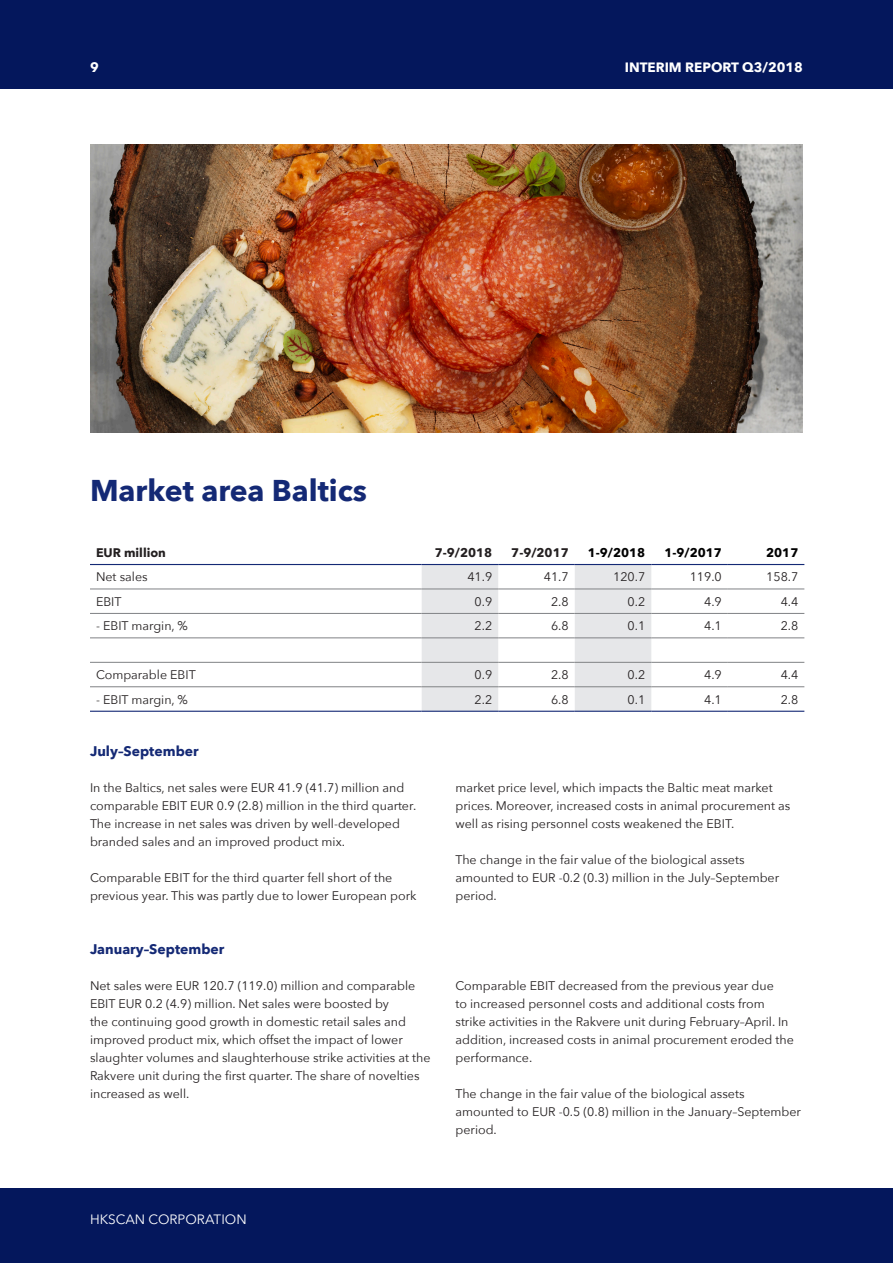
<style>
.page{position:relative;width:893px;height:1263px;background:#fff}
.page>*{position:absolute;margin:0;border:0;box-sizing:border-box;transform-origin:0 0}
.otsikko_20{font:700 30px "Avenir Next";color:#142975}
.otsikko_9{font:700 13.95px "Avenir Next";color:#142975}
.t1{font:700 13.5px "Avenir Next";color:#fff}
.t2{font:13.5px "Avenir Next";color:#fff}
.leipis{font:12.45px/18px "Avenir Next";color:#231f20}
.leipis_taulukko_oik{font:12.45px "Avenir Next";color:#231f20}
.leipis_taulukko{font:12.45px "Avenir Next";color:#231f20}
.leipis_taulukko_oik-2{font:700 12.45px "Avenir Next";color:#000}
.leipis_taulukko_oik-3{font:700 12.45px "Avenir Next";color:#231f20}
.leipis_taulukko-2{font:700 12.45px "Avenir Next";color:#231f20}
</style>
<div class="page">
<div style="left:0;top:0;width:893px;height:89px;background:#04175c"></div>
<div style="left:0;top:1188px;width:893px;height:75px;background:#04175c"></div>
<img style="left:90px;top:144px;width:713px;height:288px">
<svg style="left:422px;top:565px;width:229px;height:146px"></svg>
<hr style="left:90px;top:589px;width:332px;height:1px;background:#808285">
<hr style="left:422px;top:589px;width:76px;height:1px;background:#808285">
<hr style="left:498px;top:589px;width:77px;height:1px;background:#808285">
<hr style="left:575px;top:589px;width:76px;height:1px;background:#808285">
<hr style="left:651px;top:589px;width:77px;height:1px;background:#808285">
<hr style="left:728px;top:589px;width:76px;height:1px;background:#808285">
<hr style="left:90px;top:613px;width:332px;height:1px;background:#808285">
<hr style="left:422px;top:613px;width:76px;height:1px;background:#808285">
<hr style="left:498px;top:613px;width:77px;height:1px;background:#808285">
<hr style="left:575px;top:613px;width:76px;height:1px;background:#808285">
<hr style="left:651px;top:613px;width:77px;height:1px;background:#808285">
<hr style="left:728px;top:613px;width:76px;height:1px;background:#808285">
<hr style="left:90px;top:638px;width:332px;height:1px;background:#808285">
<hr style="left:422px;top:638px;width:76px;height:1px;background:#808285">
<hr style="left:498px;top:638px;width:77px;height:1px;background:#808285">
<hr style="left:575px;top:638px;width:76px;height:1px;background:#808285">
<hr style="left:651px;top:638px;width:77px;height:1px;background:#808285">
<hr style="left:728px;top:638px;width:76px;height:1px;background:#808285">
<hr style="left:90px;top:662px;width:332px;height:1px;background:#808285">
<hr style="left:422px;top:662px;width:76px;height:1px;background:#808285">
<hr style="left:498px;top:662px;width:77px;height:1px;background:#808285">
<hr style="left:575px;top:662px;width:76px;height:1px;background:#808285">
<hr style="left:651px;top:662px;width:77px;height:1px;background:#808285">
<hr style="left:728px;top:662px;width:76px;height:1px;background:#808285">
<hr style="left:90px;top:686px;width:332px;height:1px;background:#808285">
<hr style="left:422px;top:686px;width:76px;height:1px;background:#808285">
<hr style="left:498px;top:686px;width:77px;height:1px;background:#808285">
<hr style="left:575px;top:686px;width:76px;height:1px;background:#808285">
<hr style="left:651px;top:686px;width:77px;height:1px;background:#808285">
<hr style="left:728px;top:686px;width:76px;height:1px;background:#808285">
<hr style="left:90px;top:564px;width:332px;height:1px;background:#142975">
<hr style="left:422px;top:564px;width:76px;height:1px;background:#142975">
<hr style="left:498px;top:564px;width:77px;height:1px;background:#142975">
<hr style="left:575px;top:564px;width:76px;height:1px;background:#142975">
<hr style="left:651px;top:564px;width:77px;height:1px;background:#142975">
<hr style="left:728px;top:564px;width:76px;height:1px;background:#142975">
<hr style="left:90px;top:711px;width:332px;height:1px;background:#142975">
<hr style="left:422px;top:711px;width:76px;height:1px;background:#142975">
<hr style="left:498px;top:711px;width:77px;height:1px;background:#142975">
<hr style="left:575px;top:711px;width:76px;height:1px;background:#142975">
<hr style="left:651px;top:711px;width:77px;height:1px;background:#142975">
<hr style="left:728px;top:711px;width:76px;height:1px;background:#142975">
<p class="t1" style="left:90px;top:56px;width:10px">9</p>
<p class="t1" style="left:625px;top:56px;width:180px">INTERIM REPORT Q3/2018</p>
<p class="otsikko_20" style="left:90px;top:465px;width:279px">Market area Baltics</p>
<p class="leipis_taulukko-2" style="left:96px;top:542px;width:71px">EUR million</p>
<p class="leipis_taulukko_oik-3" style="left:435px;top:542px;width:59px">7-9/2018</p>
<p class="leipis_taulukko_oik-3" style="left:511px;top:542px;width:59px">7-9/2017</p>
<p class="leipis_taulukko_oik-2" style="left:588px;top:542px;width:59px">1-9/2018</p>
<p class="leipis_taulukko_oik-2" style="left:664px;top:542px;width:59px">1-9/2017</p>
<p class="leipis_taulukko_oik-2" style="left:766px;top:542px;width:34px">2017</p>
<p class="leipis_taulukko" style="left:96px;top:567px;width:53px">Net sales</p>
<p class="leipis_taulukko_oik" style="left:467px;top:567px;width:26px">41.9</p>
<p class="leipis_taulukko_oik" style="left:544px;top:567px;width:26px">41.7</p>
<p class="leipis_taulukko_oik" style="left:613px;top:567px;width:34px">120.7</p>
<p class="leipis_taulukko_oik" style="left:690px;top:567px;width:34px">119.0</p>
<p class="leipis_taulukko_oik" style="left:766px;top:567px;width:34px">158.7</p>
<p class="leipis_taulukko" style="left:96px;top:591px;width:27px">EBIT</p>
<p class="leipis_taulukko_oik" style="left:475px;top:591px;width:19px">0.9</p>
<p class="leipis_taulukko_oik" style="left:551px;top:591px;width:19px">2.8</p>
<p class="leipis_taulukko_oik" style="left:628px;top:591px;width:19px">0.2</p>
<p class="leipis_taulukko_oik" style="left:704px;top:591px;width:19px">4.9</p>
<p class="leipis_taulukko_oik" style="left:781px;top:591px;width:19px">4.4</p>
<p class="leipis_taulukko" style="left:96px;top:615px;width:93px">- EBIT margin, %</p>
<p class="leipis_taulukko_oik" style="left:475px;top:615px;width:19px">2.2</p>
<p class="leipis_taulukko_oik" style="left:551px;top:615px;width:19px">6.8</p>
<p class="leipis_taulukko_oik" style="left:628px;top:615px;width:19px">0.1</p>
<p class="leipis_taulukko_oik" style="left:704px;top:615px;width:19px">4.1</p>
<p class="leipis_taulukko_oik" style="left:781px;top:615px;width:19px">2.8</p>
<p class="leipis_taulukko" style="left:96px;top:664px;width:101px">Comparable EBIT</p>
<p class="leipis_taulukko_oik" style="left:475px;top:664px;width:19px">0.9</p>
<p class="leipis_taulukko_oik" style="left:551px;top:664px;width:19px">2.8</p>
<p class="leipis_taulukko_oik" style="left:628px;top:664px;width:19px">0.2</p>
<p class="leipis_taulukko_oik" style="left:704px;top:664px;width:19px">4.9</p>
<p class="leipis_taulukko_oik" style="left:781px;top:664px;width:19px">4.4</p>
<p class="leipis_taulukko" style="left:96px;top:689px;width:93px">- EBIT margin, %</p>
<p class="leipis_taulukko_oik" style="left:475px;top:689px;width:19px">2.2</p>
<p class="leipis_taulukko_oik" style="left:551px;top:689px;width:19px">6.8</p>
<p class="leipis_taulukko_oik" style="left:628px;top:689px;width:19px">0.1</p>
<p class="leipis_taulukko_oik" style="left:704px;top:689px;width:19px">4.1</p>
<p class="leipis_taulukko_oik" style="left:781px;top:689px;width:19px">2.8</p>
<p class="otsikko_9" style="left:90px;top:739px;width:110px">July–September</p>
<p class="leipis" style="left:90px;top:778px;width:328px">In the Baltics, net sales were EUR 41.9 (41.7) million and comparable EBIT EUR 0.9 (2.8) million in the third quarter.<br>The increase in net sales was driven by well-developed branded sales and an improved product mix.</p>
<p class="leipis" style="left:90px;top:868px;width:328px">Comparable EBIT for the third quarter fell short of the previous year. This was partly due to lower European pork</p>
<p class="otsikko_9" style="left:90px;top:937px;width:136px">January–September</p>
<p class="leipis" style="left:455px;top:778px;width:336px">market price level, which impacts the Baltic meat market prices. Moreover, increased costs in animal procurement as well as rising personnel costs weakened the EBIT.</p>
<p class="leipis" style="left:455px;top:850px;width:325px">The change in the fair value of the biological assets amounted to EUR -0.2 (0.3) million in the July–September period.</p>
<p class="leipis" style="left:90px;top:976px;width:342px">Net sales were EUR 120.7 (119.0) million and comparable EBIT EUR 0.2 (4.9) million. Net sales were boosted by<br>the continuing good growth in domestic retail sales and improved product mix, which offset the impact of lower slaughter volumes and slaughterhouse strike activities at the Rakvere unit during the first quarter. The share of novelties increased as well.</p>
<p class="leipis" style="left:455px;top:976px;width:340px">Comparable EBIT decreased from the previous year due<br>to increased personnel costs and additional costs from strike activities in the Rakvere unit during February–April. In addition, increased costs in animal procurement eroded the performance.</p>
<p class="leipis" style="left:455px;top:1084px;width:347px">The change in the fair value of the biological assets amounted to EUR -0.5 (0.8) million in the January–September period.</p>
<p class="t2" style="left:90px;top:1208px;width:158px">HKSCAN CORPORATION</p>
</div>
